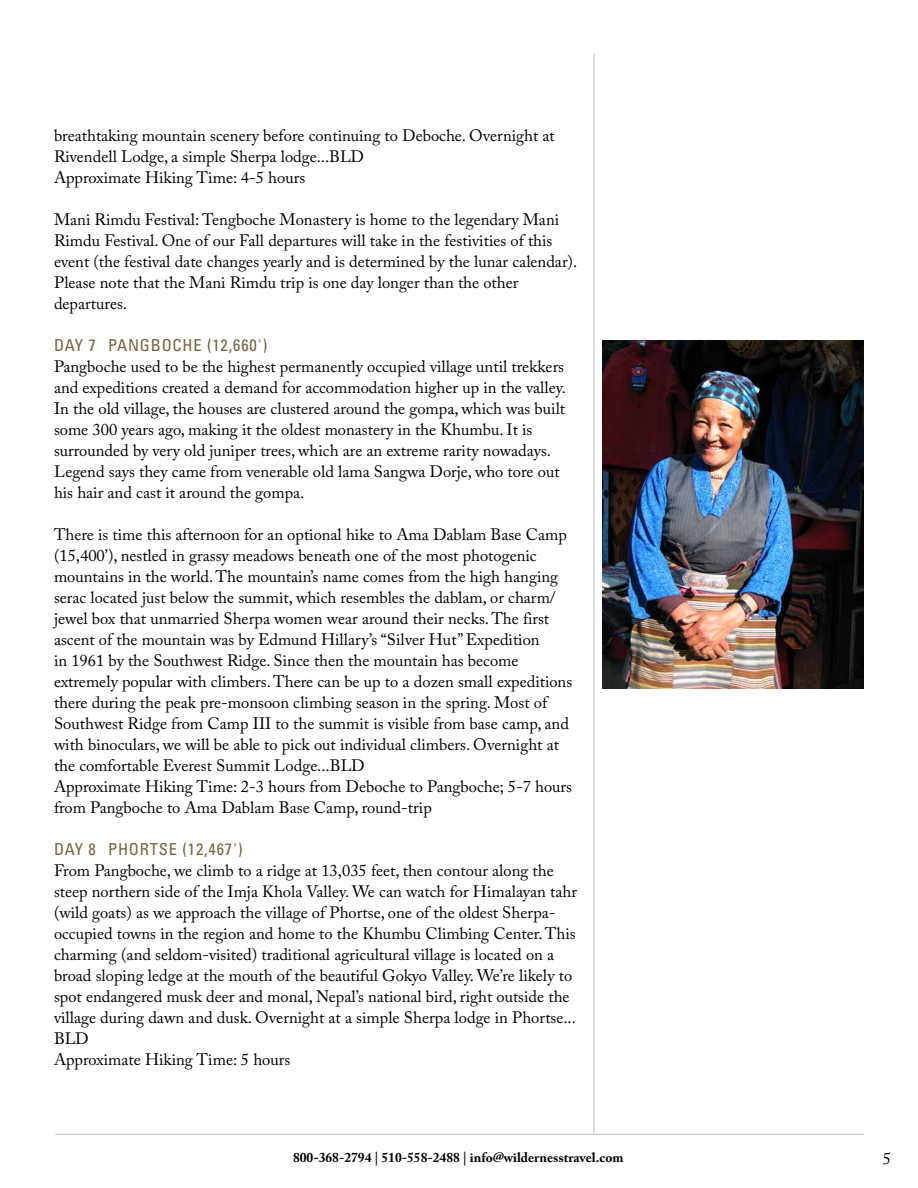
<style>
.page{position:relative;width:918px;height:1188px;background:#fff}
.page>*{position:absolute;margin:0;border:0;box-sizing:border-box;transform-origin:0 0}
.t1{font:16.5px/21px "Adobe Caslon Pro";color:#000}
.t2{font:condensed 16.5px "Univers LT Std";letter-spacing:.05em;color:#786342}
.t3{font:700 13.5px "Adobe Caslon Pro";color:#000}
</style>
<div class="page">
<hr style="left:594px;top:54px;width:1px;height:1080px;background:#bcbec0">
<hr style="left:56px;top:1134px;width:808px;height:1px;background:#bcbec0">
<img style="left:603px;top:340px;width:261px;height:348px">
<p class="t1" style="left:54px;top:125px;width:502px">breathtaking mountain scenery before continuing to Deboche. Overnight at<br>Rivendell Lodge, a simple Sherpa lodge...BLD<br>Approximate Hiking Time: 4-5 hours</p>
<p class="t1" style="left:54px;top:209px;width:525px">Mani Rimdu Festival: Tengboche Monastery is home to the legendary Mani Rimdu Festival. One of our Fall departures will take in the festivities of this event (the festival date changes yearly and is determined by the lunar calendar).<br>Please note that the Mani Rimdu trip is one day longer than the other departures.</p>
<p class="t2" style="left:54px;top:335px;width:215px">DAY 7 PANGBOCHE (12,660')</p>
<p class="t1" style="left:54px;top:356px;width:513px">Pangboche used to be the highest permanently occupied village until trekkers and expeditions created a demand for accommodation higher up in the valley.<br>In the old village, the houses are clustered around the gompa, which was built some 300 years ago, making it the oldest monastery in the Khumbu. It is surrounded by very old juniper trees, which are an extreme rarity nowadays.<br>Legend says they came from venerable old lama Sangwa Dorje, who tore out his hair and cast it around the gompa.</p>
<p class="t1" style="left:54px;top:524px;width:520px">There is time this afternoon for an optional hike to Ama Dablam Base Camp (15,400’), nestled in grassy meadows beneath one of the most photogenic mountains in the world. The mountain’s name comes from the high hanging serac located just below the summit, which resembles the dablam, or charm/ jewel box that unmarried Sherpa women wear around their necks. The first ascent of the mountain was by Edmund Hillary’s “Silver Hut” Expedition<br>in 1961 by the Southwest Ridge. Since then the mountain has become extremely popular with climbers. There can be up to a dozen small expeditions there during the peak pre-monsoon climbing season in the spring. Most of Southwest Ridge from Camp III to the summit is visible from base camp, and with binoculars, we will be able to pick out individual climbers. Overnight at the comfortable Everest Summit Lodge...BLD<br>Approximate Hiking Time: 2-3 hours from Deboche to Pangboche; 5-7 hours from Pangboche to Ama Dablam Base Camp, round-trip</p>
<p class="t2" style="left:54px;top:839px;width:190px">DAY 8 PHORTSE (12,467')</p>
<p class="t1" style="left:54px;top:860px;width:525px">From Pangboche, we climb to a ridge at 13,035 feet, then contour along the steep northern side of the Imja Khola Valley. We can watch for Himalayan tahr (wild goats) as we approach the village of Phortse, one of the oldest Sherpa&shy;occupied towns in the region and home to the Khumbu Climbing Center. This charming (and seldom-visited) traditional agricultural village is located on a broad sloping ledge at the mouth of the beautiful Gokyo Valley. We’re likely to spot endangered musk deer and monal, Nepal’s national bird, right outside the village during dawn and dusk. Overnight at a simple Sherpa lodge in Phortse...<br>BLD<br>Approximate Hiking Time: 5 hours</p>
<p class="t3" style="left:293px;top:1150px;width:332px">800-368-2794 | 510-558-2488 | info@wildernesstravel.com</p>
<p class="t1" style="left:883px;top:1148px;width:10px">5</p>
</div>
